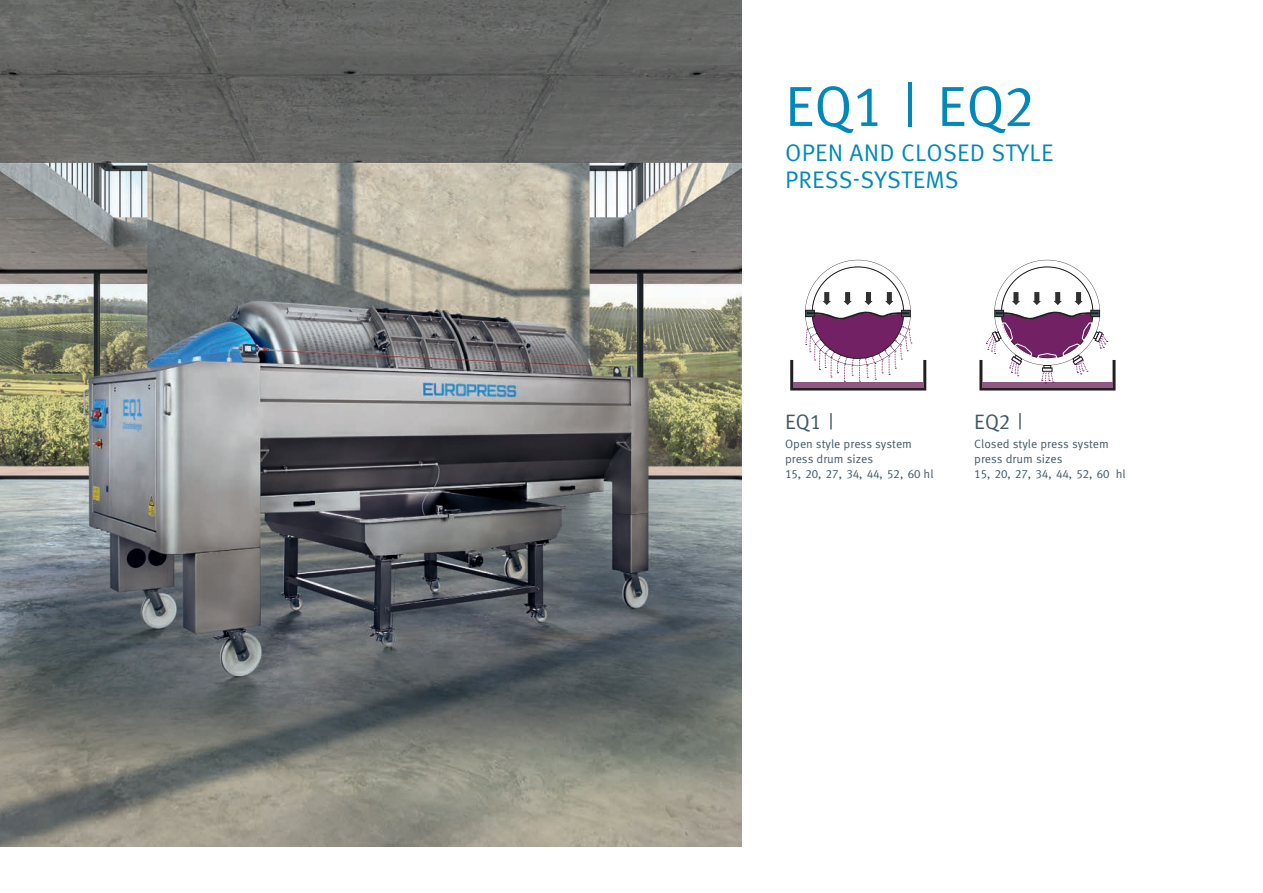
<style>
.page{position:relative;width:1263px;height:893px;background:#fff}
.page>*{position:absolute;margin:0;border:0;box-sizing:border-box;transform-origin:0 0}
.t1{font:57px "Meta Caps";color:#0089b8}
.t2{font:24px/27px "Meta Pro Norm";letter-spacing:.01em;color:#0089b8}
.t3{font:21px "Meta Caps";color:#405968}
.t4{font:12px/15px "Meta Pro Norm";color:#405968}
.t5{font:12px "Meta Caps";color:#405968}
.s1{font-family:"Meta Pro Norm"}
</style>
<div class="page">
<img style="left:0;top:0;width:741px;height:847px">
<div style="left:790px;top:358px;width:136px;height:32px;border:3px solid #231f20"></div>
<div style="left:793px;top:383px;width:130px;height:5px;background:#8f5881"></div>
<svg style="left:805px;top:260px;width:107px;height:122px"></svg>
<div style="left:979px;top:358px;width:136px;height:32px;border:3px solid #231f20"></div>
<div style="left:982px;top:383px;width:130px;height:5px;background:#8f5881"></div>
<svg style="left:986px;top:260px;width:122px;height:124px"></svg>
<h1 class="t1" style="left:785px;top:73px;width:251px">EQ1 | EQ2</h1>
<h2 class="t2" style="left:785px;top:138px;width:270px">OPEN AND CLOSED STYLE<br>PRESS-SYSTEMS</h2>
<h3 class="t3" style="left:785px;top:410px;width:50px">EQ1 |</h3>
<p class="t4" style="left:785px;top:436px;width:129px">Open style press system press drum sizes</p>
<p class="t5" style="left:785px;top:467px;width:150px">15, 20, 27, 34, 44, 52, 60 <span class="s1">hl</span></p>
<h3 class="t3" style="left:974px;top:410px;width:50px">EQ2 |</h3>
<p class="t4" style="left:974px;top:436px;width:136px">Closed style press system press drum sizes</p>
<p class="t5" style="left:974px;top:467px;width:153px">15, 20, 27, 34, 44, 52, 60 <span class="s1">hl</span></p>
</div>
